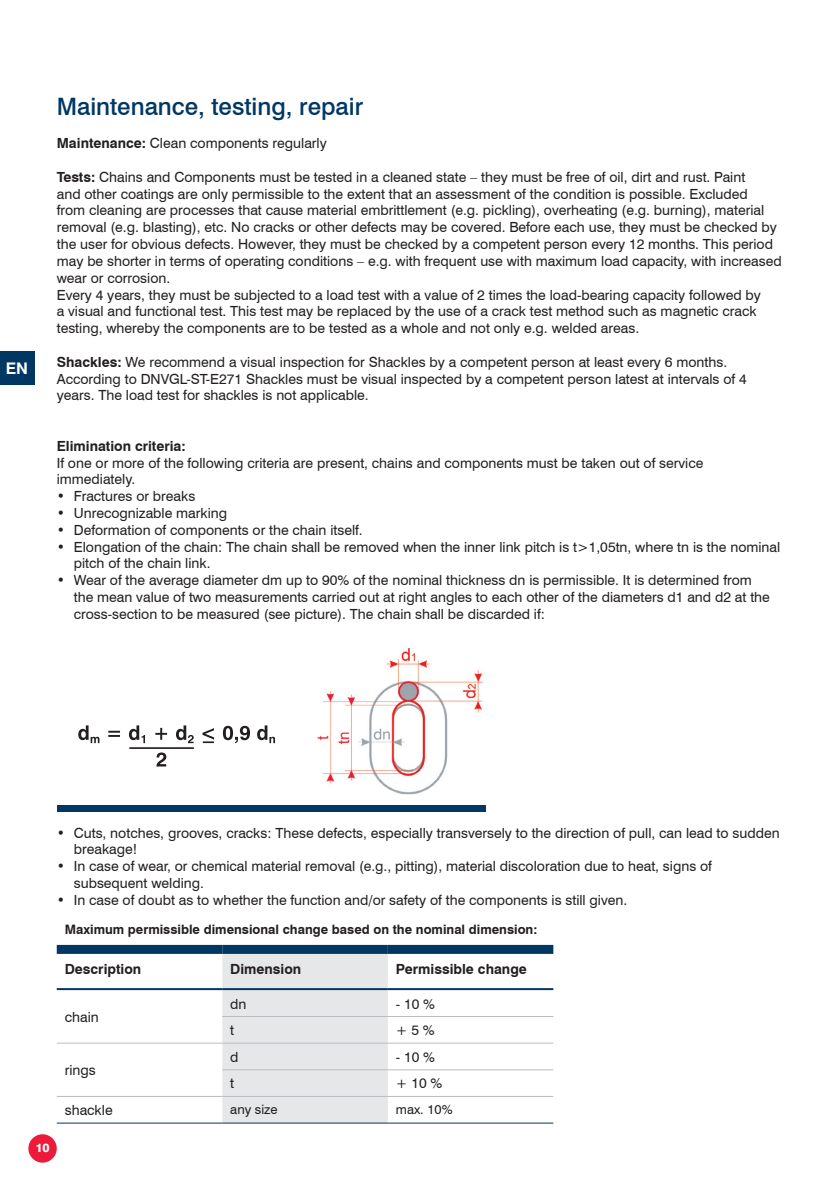
<style>
.page{position:relative;width:840px;height:1191px;background:#fff}
.page>*{position:absolute;margin:0;border:0;box-sizing:border-box;transform-origin:0 0}
.t1{font:500 24px "Swiss 721 BT";color:#003863}
.t2{font:700 16px "Swiss 721 BT";color:#fff}
.t3{font:14px/16.8px "Swiss 721 BT";color:#231f20}
.t4{font:700 14px "Swiss 721 BT";color:#231f20}
.t5{font:700 13px "Swiss 721 BT";color:#231f20}
.t6{font:13px "Swiss 721 BT";color:#231f20}
.t7{font:800 12px "Swiss 721 BT";color:#fff}
.s1{font-weight:700}
</style>
<div class="page">
<div style="left:0;top:351px;width:34px;height:34px;background:#003863"></div>
<div style="left:28px;top:1134px;width:29px;height:28px;background:#ed1a3a;border-radius:50%"></div>
<div style="left:57px;top:805px;width:428px;height:6px;background:#003863"></div>
<img style="left:317px;top:649px;width:166px;height:146px">
<svg style="left:78px;top:725px;width:21px;height:18px"></svg>
<svg style="left:108px;top:730px;width:12px;height:7px"></svg>
<svg style="left:129px;top:725px;width:16px;height:18px"></svg>
<svg style="left:155px;top:728px;width:12px;height:12px"></svg>
<svg style="left:176px;top:725px;width:17px;height:18px"></svg>
<svg style="left:223px;top:726px;width:27px;height:17px"></svg>
<svg style="left:257px;top:725px;width:18px;height:18px"></svg>
<svg style="left:156px;top:752px;width:10px;height:14px"></svg>
<hr style="left:129px;top:747px;width:65px;height:2px;background:#231f20">
<svg style="left:202px;top:728px;width:12px;height:15px"></svg>
<div style="left:222px;top:954px;width:165px;height:168px;background:#e6e7e9"></div>
<hr style="left:222px;top:1069px;width:165px;height:1px;background:#bcbdc0">
<hr style="left:387px;top:1069px;width:166px;height:1px;background:#bcbdc0">
<div style="left:57px;top:945px;width:165px;height:9px;background:#003863"></div>
<div style="left:222px;top:945px;width:165px;height:9px;background:#003863"></div>
<div style="left:387px;top:945px;width:166px;height:9px;background:#003863"></div>
<hr style="left:57px;top:1042px;width:165px;height:1px;background:#bcbdc0">
<hr style="left:222px;top:1042px;width:165px;height:1px;background:#bcbdc0">
<hr style="left:387px;top:1042px;width:166px;height:1px;background:#bcbdc0">
<hr style="left:222px;top:1016px;width:165px;height:1px;background:#bcbdc0">
<hr style="left:387px;top:1016px;width:166px;height:1px;background:#bcbdc0">
<hr style="left:57px;top:1096px;width:165px;height:1px;background:#bcbdc0">
<hr style="left:222px;top:1096px;width:165px;height:1px;background:#bcbdc0">
<hr style="left:387px;top:1096px;width:166px;height:1px;background:#bcbdc0">
<hr style="left:57px;top:1122px;width:165px;height:1px;background:#003863">
<hr style="left:222px;top:1122px;width:165px;height:1px;background:#003863">
<hr style="left:387px;top:1122px;width:166px;height:1px;background:#003863">
<hr style="left:57px;top:988px;width:165px;height:2px;background:#003863">
<hr style="left:222px;top:988px;width:165px;height:2px;background:#003863">
<hr style="left:387px;top:988px;width:166px;height:2px;background:#003863">
<p class="t2" style="left:6px;top:358px;width:24px">EN</p>
<h1 class="t1" style="left:57px;top:92px;width:308px">Maintenance, testing, repair</h1>
<p class="t3" style="left:57px;top:135px;width:271px"><span class="s1">Maintenance:</span> Clean components regularly</p>
<p class="t3" style="left:57px;top:168px;width:726px"><span class="s1">Tests:</span> Chains and Components must be tested in a cleaned state – they must be free of oil, dirt and rust. Paint<br>and other coatings are only permissible to the extent that an assessment of the condition is possible. Excluded<br>from cleaning are processes that cause material embrittlement (e.g. pickling), overheating (e.g. burning), material removal (e.g. blasting), etc. No cracks or other defects may be covered. Before each use, they must be checked by the user for obvious defects. However, they must be checked by a competent person every 12 months. This period may be shorter in terms of operating conditions – e.g. with frequent use with maximum load capacity, with increased wear or corrosion.<br>Every 4 years, they must be subjected to a load test with a value of 2 times the load-bearing capacity followed by<br>a visual and functional test. This test may be replaced by the use of a crack test method such as magnetic crack testing, whereby the components are to be tested as a whole and not only e.g. welded areas.</p>
<p class="t3" style="left:57px;top:353px;width:691px"><span class="s1">Shackles:</span> We recommend a visual inspection for Shackles by a competent person at least every 6 months.<br>According to DNVGL-ST-E271 Shackles must be visual inspected by a competent person latest at intervals of 4 years. The load test for shackles is not applicable.</p>
<p class="t4" style="left:57px;top:437px;width:130px">Elimination criteria:</p>
<p class="t3" style="left:57px;top:454px;width:647px">If one or more of the following criteria are present, chains and components must be taken out of service immediately.</p>
<p class="t3" style="left:57px;top:488px;width:140px">• Fractures or breaks</p>
<p class="t3" style="left:57px;top:504px;width:172px">• Unrecognizable marking</p>
<p class="t3" style="left:57px;top:521px;width:307px">• Deformation of components or the chain itself.</p>
<p class="t3" style="left:74px;top:538px;width:707px;text-indent:-17px">• Elongation of the chain: The chain shall be removed when the inner link pitch is t&gt;1,05tn, where tn is the nominal pitch of the chain link.</p>
<p class="t3" style="left:74px;top:572px;width:697px;text-indent:-17px">• Wear of the average diameter dm up to 90% of the nominal thickness dn is permissible. It is determined from the mean value of two measurements carried out at right angles to each other of the diameters d1 and d2 at the cross-section to be measured (see picture). The chain shall be discarded if:</p>
<p class="t3" style="left:74px;top:824px;width:707px;text-indent:-17px">• Cuts, notches, grooves, cracks: These defects, especially transversely to the direction of pull, can lead to sudden breakage!</p>
<p class="t3" style="left:74px;top:857px;width:639px;text-indent:-17px">• In case of wear, or chemical material removal (e.g., pitting), material discoloration due to heat, signs of subsequent welding.</p>
<p class="t3" style="left:57px;top:891px;width:571px">• In case of doubt as to whether the function and/or safety of the components is still given.</p>
<p class="t5" style="left:65px;top:921px;width:474px">Maximum permissible dimensional change based on the nominal dimension:</p>
<p class="t4" style="left:65px;top:960px;width:78px">Description</p>
<p class="t4" style="left:230px;top:960px;width:72px">Dimension</p>
<p class="t4" style="left:395px;top:960px;width:132px">Permissible change</p>
<p class="t3" style="left:65px;top:1008px;width:35px">chain</p>
<p class="t3" style="left:230px;top:995px;width:18px">dn</p>
<p class="t3" style="left:395px;top:995px;width:41px">- 10 %</p>
<p class="t3" style="left:230px;top:1021px;width:5px">t</p>
<p class="t3" style="left:395px;top:1021px;width:40px">+ 5 %</p>
<p class="t3" style="left:65px;top:1061px;width:32px">rings</p>
<p class="t3" style="left:230px;top:1048px;width:10px">d</p>
<p class="t3" style="left:395px;top:1048px;width:41px">- 10 %</p>
<p class="t3" style="left:230px;top:1075px;width:5px">t</p>
<p class="t3" style="left:395px;top:1075px;width:48px">+ 10 %</p>
<p class="t3" style="left:65px;top:1101px;width:49px">shackle</p>
<p class="t6" style="left:230px;top:1101px;width:49px">any size</p>
<p class="t6" style="left:395px;top:1101px;width:58px">max. 10%</p>
<p class="t7" style="left:35px;top:1140px;width:16px">10</p>
</div>
